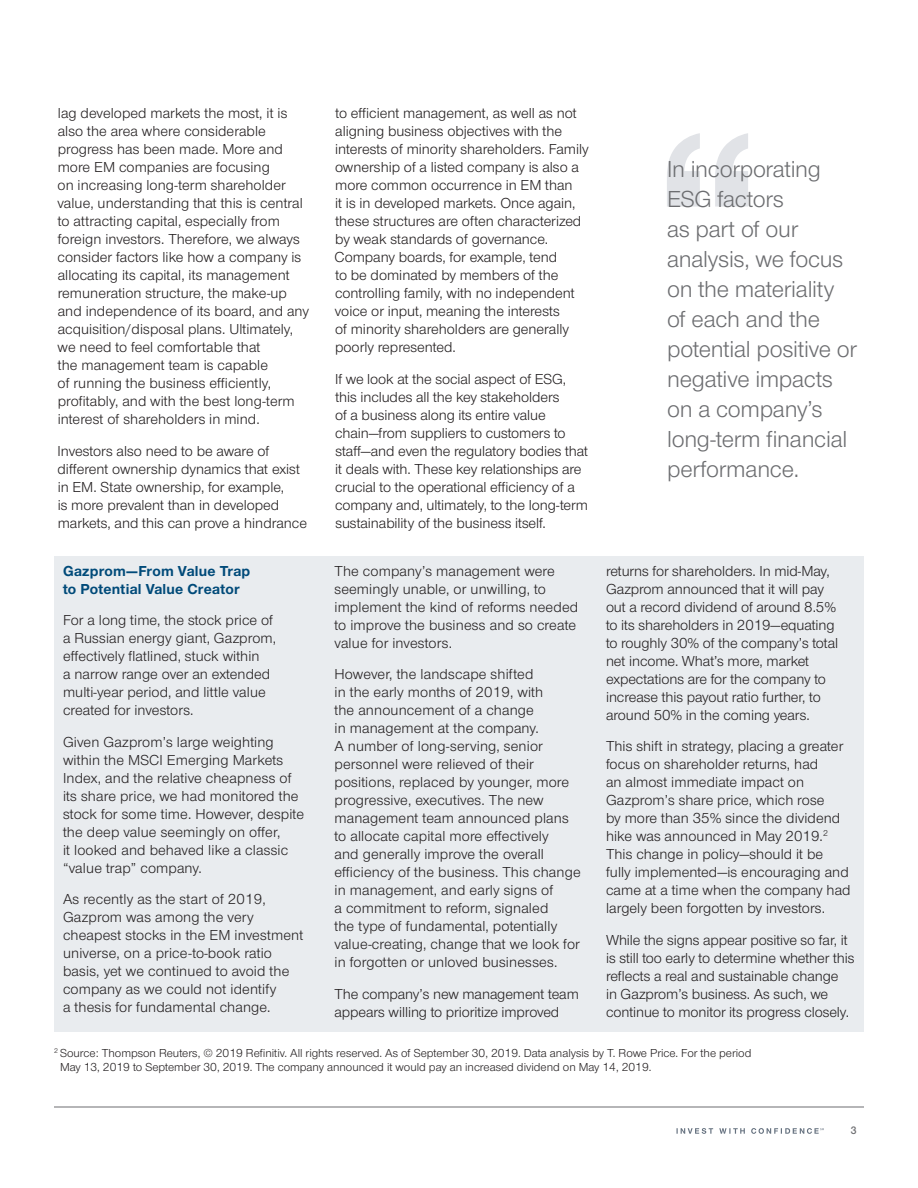
<style>
.page{position:relative;width:918px;height:1188px;background:#fff}
.page>*{position:absolute;margin:0;border:0;box-sizing:border-box;transform-origin:0 0}
.Pull_Quote{font:24px/30px "Nimbus Sans Novus";letter-spacing:-.01em;color:#6c6d70}
.BODY_COPY_Black_Regu{font:15px/18px "Nimbus Sans Novus";letter-spacing:.005em;color:#231f20}
.BODY_COPY_Black_Regu-2{font:700 15px/18px "Nimbus Sans Novus";letter-spacing:.015em;color:#004a79}
.Tagged_Footnote{font:12px/14.4px "Nimbus Sans Novus";color:#231f20}
.t1{font:11.25px "Nimbus San Nov Sem Bol";color:#6c6d70}
</style>
<div class="page">
<hr style="left:54px;top:1107px;width:810px;height:1px;background:#6c6d70">
<svg style="left:667px;top:133px;width:81px;height:74px"></svg>
<div style="left:54px;top:557px;width:810px;height:475px;background:#e9ecef"></div>
<svg style="left:677px;top:1128px;width:147px;height:6px"></svg>
<p class="BODY_COPY_Black_Regu" style="left:57px;top:104px;width:253px">lag developed markets the most, it is also the area where considerable progress has been made. More and more EM companies are focusing<br>on increasing long‑term shareholder value, understanding that this is central to attracting capital, especially from foreign investors. Therefore, we always consider factors like how a company is allocating its capital, its management remuneration structure, the make‑up and independence of its board, and any acquisition/disposal plans. Ultimately, we need to feel comfortable that<br>the management team is capable<br>of running the business efficiently, profitably, and with the best long‑term interest of shareholders in mind.</p>
<p class="BODY_COPY_Black_Regu" style="left:58px;top:441px;width:251px">Investors also need to be aware of different ownership dynamics that exist in EM. State ownership, for example,<br>is more prevalent than in developed markets, and this can prove a hindrance</p>
<p class="BODY_COPY_Black_Regu" style="left:335px;top:104px;width:256px">to efficient management, as well as not aligning business objectives with the interests of minority shareholders. Family ownership of a listed company is also a more common occurrence in EM than<br>it is in developed markets. Once again, these structures are often characterized by weak standards of governance.<br>Company boards, for example, tend<br>to be dominated by members of the controlling family, with no independent voice or input, meaning the interests<br>of minority shareholders are generally poorly represented.</p>
<p class="BODY_COPY_Black_Regu" style="left:335px;top:369px;width:255px">If we look at the social aspect of ESG, this includes all the key stakeholders<br>of a business along its entire value chain—from suppliers to customers to staff—and even the regulatory bodies that it deals with. These key relationships are crucial to the operational efficiency of a company and, ultimately, to the long‑term sustainability of the business itself.</p>
<p class="Pull_Quote" style="left:667px;top:153px;width:191px">In incorporating<br>ESG factors<br>as part of our analysis, we focus on the materiality of each and the potential positive or negative impacts on a company’s long‑term financial performance.</p>
<p class="BODY_COPY_Black_Regu-2" style="left:63px;top:561px;width:189px">Gazprom—From Value Trap to Potential Value Creator</p>
<p class="BODY_COPY_Black_Regu" style="left:63px;top:611px;width:215px">For a long time, the stock price of a Russian energy giant, Gazprom, effectively flatlined, stuck within<br>a narrow range over an extended multi‑year period, and little value created for investors.</p>
<p class="BODY_COPY_Black_Regu" style="left:63px;top:732px;width:243px">Given Gazprom’s large weighting within the MSCI Emerging Markets Index, and the relative cheapness of its share price, we had monitored the stock for some time. However, despite the deep value seemingly on offer,<br>it looked and behaved like a classic “value trap” company.</p>
<p class="BODY_COPY_Black_Regu" style="left:63px;top:890px;width:242px">As recently as the start of 2019,<br>Gazprom was among the very cheapest stocks in the EM investment universe, on a price‑to‑book ratio basis, yet we continued to avoid the company as we could not identify<br>a thesis for fundamental change.</p>
<p class="BODY_COPY_Black_Regu" style="left:606px;top:561px;width:234px">returns for shareholders. In mid‑May, Gazprom announced that it will pay out a record dividend of around 8.5% to its shareholders in 2019—equating to roughly 30% of the company’s total net income. What’s more, market expectations are for the company to increase this payout ratio further, to around 50% in the coming years.</p>
<p class="BODY_COPY_Black_Regu" style="left:606px;top:737px;width:246px">This shift in strategy, placing a greater focus on shareholder returns, had<br>an almost immediate impact on Gazprom’s share price, which rose<br>by more than 35% since the dividend hike was announced in May 2019.<sup>2<br></sup>This change in policy—should it be fully implemented—is encouraging and came at a time when the company had largely been forgotten by investors.</p>
<p class="BODY_COPY_Black_Regu" style="left:606px;top:930px;width:250px">While the signs appear positive so far, it is still too early to determine whether this reflects a real and sustainable change<br>in Gazprom’s business. As such, we continue to monitor its progress closely.</p>
<p class="Tagged_Footnote" style="left:60px;top:1045px;width:693px;text-indent:-6px"><sup>2</sup> Source: Thompson Reuters, © 2019 Refinitiv. All rights reserved. As of September 30, 2019. Data analysis by T. Rowe Price. For the period<br>May 13, 2019 to September 30, 2019. The company announced it would pay an increased dividend on May 14, 2019.</p>
<p class="BODY_COPY_Black_Regu" style="left:334px;top:561px;width:245px">The company’s management were seemingly unable, or unwilling, to implement the kind of reforms needed to improve the business and so create value for investors.</p>
<p class="BODY_COPY_Black_Regu" style="left:334px;top:665px;width:248px">However, the landscape shifted<br>in the early months of 2019, with<br>the announcement of a change<br>in management at the company.<br>A number of long‑serving, senior personnel were relieved of their positions, replaced by younger, more progressive, executives. The new management team announced plans to allocate capital more effectively<br>and generally improve the overall efficiency of the business. This change in management, and early signs of<br>a commitment to reform, signaled<br>the type of fundamental, potentially value‑creating, change that we look for in forgotten or unloved businesses.</p>
<p class="BODY_COPY_Black_Regu" style="left:334px;top:984px;width:246px">The company’s new management team appears willing to prioritize improved</p>
<p class="t1" style="left:851px;top:1123px;width:7px">3</p>
</div>
